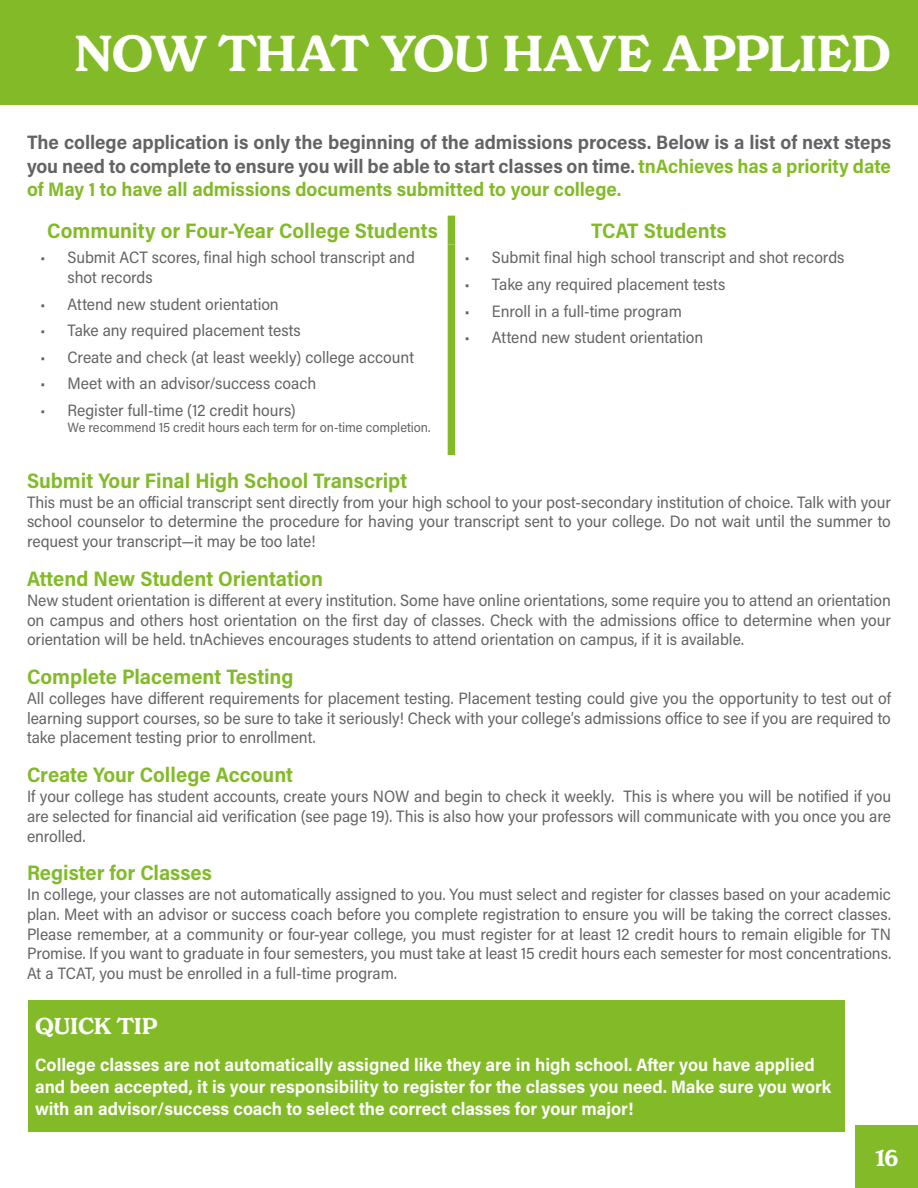
<style>
.page{position:relative;width:918px;height:1188px;background:#fff}
.page>*{position:absolute;margin:0;border:0;box-sizing:border-box;transform-origin:0 0}
.t1{font:600 49.5px "New Spirit";letter-spacing:-.02em;color:#fff}
.t2{font:600 22.5px "New Spirit";letter-spacing:-.01em;color:#fff}
.t3{font:700 21px "Acumin Pro Semi Cond";color:#82bb27}
.t4{font:700 19.5px/23.4px "Acumin Pro Semi Cond";letter-spacing:-.005em;color:#636366;text-align:justify}
.t5{font:700 18px/21.6px "Acumin Pro Semi Cond";color:#fff}
.t6{font:16.5px/19.8px "Acumin Pro Semi Cond";letter-spacing:-.005em;color:#636366;text-align:justify}
.t7{font:13.5px "Acumin Pro Semi Cond";letter-spacing:-.005em;color:#636366}
.s1{color:#82bb27}
</style>
<div class="page">
<div style="left:448px;top:216px;width:7px;height:29px;background:#82bb27"></div>
<div style="left:448px;top:245px;width:7px;height:210px;background:#82bb27"></div>
<div style="left:28px;top:1000px;width:817px;height:132px;background:#82bb27"></div>
<div style="left:0;top:0;width:918px;height:104px;background:#82bb27"></div>
<div style="left:856px;top:1126px;width:62px;height:62px;background:#82bb27"></div>
<p class="t1" style="left:74px;top:23px;width:818px">NOW THAT YOU HAVE APPLIED</p>
<p class="t4" style="left:27px;top:130px;width:866px">The college application is only the beginning of the admissions process. Below is a list of next steps you need to complete to ensure you will be able to start classes on time. <span class="s1">tnAchieves has a priority date of May 1 to have all admissions documents submitted to your college.</span></p>
<p class="t3" style="left:47px;top:216px;width:392px">Community or Four-Year College Students</p>
<p class="t3" style="left:591px;top:216px;width:137px">TCAT Students</p>
<p class="t6" style="left:68px;top:247px;width:349px;text-indent:-27px">• Submit ACT scores, final high school transcript and shot records</p>
<p class="t6" style="left:40px;top:293px;width:240px">• Attend new student orientation</p>
<p class="t6" style="left:40px;top:320px;width:262px">• Take any required placement tests</p>
<p class="t6" style="left:40px;top:347px;width:375px">• Create and check (at least weekly) college account</p>
<p class="t6" style="left:40px;top:373px;width:277px">• Meet with an advisor/success coach</p>
<p class="t6" style="left:40px;top:400px;width:257px">• Register full-time (12 credit hours)</p>
<p class="t7" style="left:68px;top:418px;width:365px">We recommend 15 credit hours each term for on-time completion.</p>
<p class="t6" style="left:465px;top:247px;width:381px">• Submit final high school transcript and shot records</p>
<p class="t6" style="left:465px;top:274px;width:262px">• Take any required placement tests</p>
<p class="t6" style="left:465px;top:300px;width:219px">• Enroll in a full-time program</p>
<p class="t6" style="left:465px;top:327px;width:240px">• Attend new student orientation</p>
<p class="t3" style="left:27px;top:466px;width:382px">Submit Your Final High School Transcript</p>
<p class="t6" style="left:27px;top:491px;width:865px">This must be an official transcript sent directly from your high school to your post-secondary institution of choice. Talk with your school counselor to determine the procedure for having your transcript sent to your college. Do not wait until the summer to request your transcript—it may be too late!</p>
<p class="t3" style="left:27px;top:564px;width:298px">Attend New Student Orientation</p>
<p class="t6" style="left:27px;top:589px;width:866px">New student orientation is different at every institution. Some have online orientations, some require you to attend an orientation on campus and others host orientation on the first day of classes. Check with the admissions office to determine when your orientation will be held. tnAchieves encourages students to attend orientation on campus, if it is available.</p>
<p class="t3" style="left:27px;top:662px;width:268px">Complete Placement Testing</p>
<p class="t6" style="left:27px;top:687px;width:866px">All colleges have different requirements for placement testing. Placement testing could give you the opportunity to test out of learning support courses, so be sure to take it seriously! Check with your college’s admissions office to see if you are required to take placement testing prior to enrollment.</p>
<p class="t3" style="left:27px;top:760px;width:268px">Create Your College Account</p>
<p class="t6" style="left:27px;top:786px;width:866px">If your college has student accounts, create yours NOW and begin to check it weekly. This is where you will be notified if you are selected for financial aid verification (see page 19). This is also how your professors will communicate with you once you are enrolled.</p>
<p class="t3" style="left:27px;top:858px;width:186px">Register for Classes</p>
<p class="t6" style="left:27px;top:884px;width:866px">In college, your classes are not automatically assigned to you. You must select and register for classes based on your academic plan. Meet with an advisor or success coach before you complete registration to ensure you will be taking the correct classes.<br>Please remember, at a community or four-year college, you must register for at least 12 credit hours to remain eligible for TN Promise. If you want to graduate in four semesters, you must take at least 15 credit hours each semester for most concentrations.<br>At a TCAT, you must be enrolled in a full-time program.</p>
<p class="t2" style="left:35px;top:1012px;width:124px">QUICK TIP</p>
<p class="t5" style="left:35px;top:1053px;width:798px">College classes are not automatically assigned like they are in high school. After you have applied and been accepted, it is your responsibility to register for the classes you need. Make sure you work with an advisor/success coach to select the correct classes for your major!</p>
<p class="t2" style="left:875px;top:1144px;width:25px">16</p>
</div>
